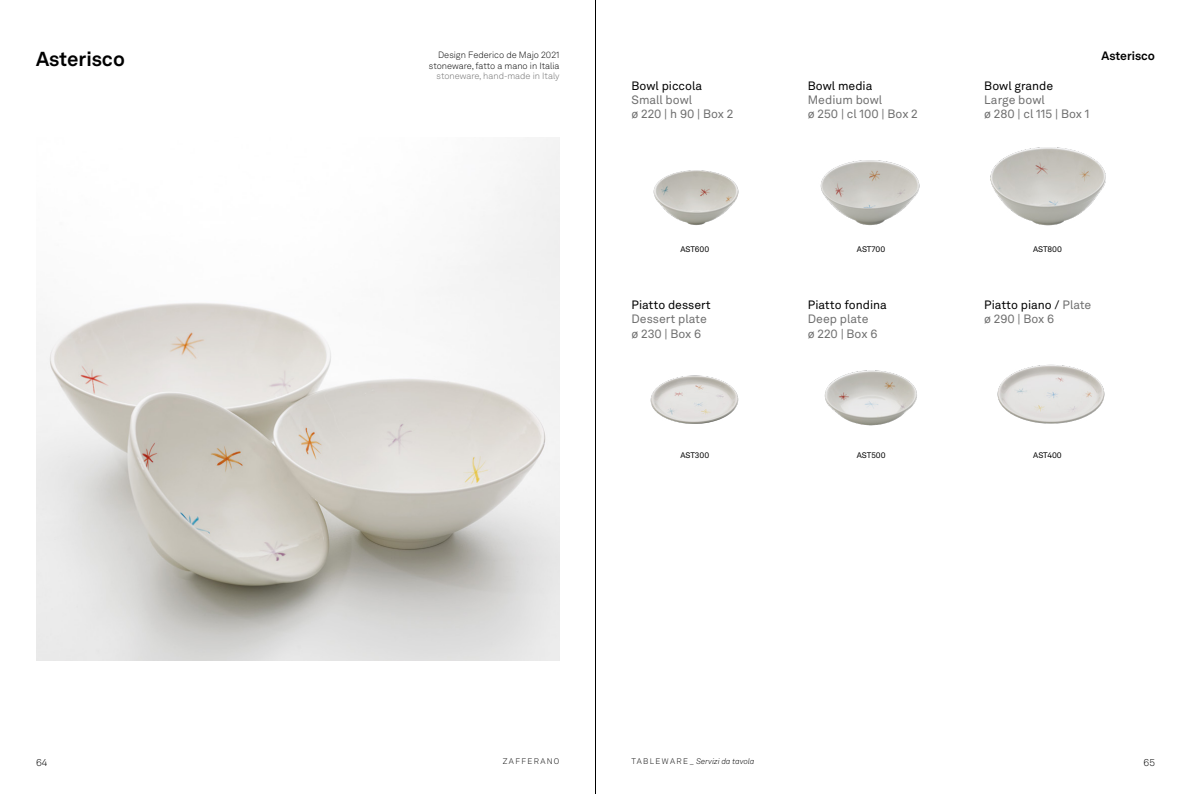
<style>
.page{position:relative;width:1191px;height:794px;background:#fff}
.page>*{position:absolute;margin:0;border:0;box-sizing:border-box;transform-origin:0 0}
.t1{font:700 20px "Akkurat LL";color:#000}
.t2{font:12px/14.4px "Akkurat LL";color:#6f6f6f}
.t3{font:12px "Akkurat LL";color:#000}
.t4{font:700 12px "Akkurat LL";color:#000}
.t5{font:300 10px "Akkurat LL";color:#000}
.t6{font:300 9px/10.8px "Akkurat LL";color:#000;text-align:right}
.t7{font:300 9px "Akkurat LL";color:#6f6f6f}
.t8{font:8px "Akkurat LL";letter-spacing:-.005em;color:#000}
.t9{font:italic 300 8px "Akkurat LL";color:#000}
.t10{font:300 8px "Akkurat LL";letter-spacing:.17em;color:#000}
.s1{color:#000}
.s2{font-style:normal}
</style>
<div class="page">
<hr style="left:595px;top:0;width:1px;height:794px;background:#000">
<img style="left:36px;top:137px;width:523px;height:523px">
<img style="left:653px;top:170px;width:86px;height:55px">
<img style="left:990px;top:147px;width:116px;height:79px">
<img style="left:820px;top:160px;width:100px;height:66px">
<img style="left:824px;top:370px;width:93px;height:56px">
<img style="left:997px;top:364px;width:108px;height:60px">
<img style="left:650px;top:375px;width:89px;height:49px">
<h1 class="t1" style="left:36px;top:44px;width:90px">Asterisco</h1>
<p class="t6" style="left:429px;top:49px;width:132px">Design Federico de Majo 2021 stoneware, fatto a mano in Italia</p>
<p class="t7" style="left:436px;top:70px;width:125px">stoneware, hand-made in Italy</p>
<p class="t3" style="left:631px;top:76px;width:72px">Bowl piccola</p>
<p class="t2" style="left:631px;top:92px;width:103px">Small bowl<br>ø 220 | h 90 | Box 2</p>
<p class="t8" style="left:680px;top:243px;width:30px">AST600</p>
<p class="t3" style="left:631px;top:295px;width:81px">Piatto dessert</p>
<p class="t2" style="left:631px;top:311px;width:77px">Dessert plate ø 230 | Box 6</p>
<p class="t8" style="left:680px;top:450px;width:30px">AST300</p>
<p class="t4" style="left:1101px;top:47px;width:55px">Asterisco</p>
<p class="t3" style="left:808px;top:76px;width:66px">Bowl media</p>
<p class="t2" style="left:808px;top:92px;width:111px">Medium bowl<br>ø 250 | cl 100 | Box 2</p>
<p class="t3" style="left:984px;top:76px;width:71px">Bowl grande</p>
<p class="t2" style="left:984px;top:92px;width:107px">Large bowl<br>ø 280 | cl 115 | Box 1</p>
<p class="t8" style="left:857px;top:243px;width:30px">AST700</p>
<p class="t8" style="left:1033px;top:243px;width:30px">AST800</p>
<p class="t3" style="left:808px;top:295px;width:81px">Piatto fondina</p>
<p class="t2" style="left:808px;top:311px;width:71px">Deep plate ø 220 | Box 6</p>
<p class="t2" style="left:984px;top:297px;width:109px"><span class="s1">Piatto piano /</span> Plate ø 290 | Box 6</p>
<p class="t8" style="left:856px;top:450px;width:30px">AST500</p>
<p class="t8" style="left:1033px;top:450px;width:30px">AST400</p>
<p class="t9" style="left:631px;top:755px;width:124px"><span class="s2">TA B L E W A R E _</span> Servizi da tavola</p>
<p class="t5" style="left:36px;top:755px;width:13px">64</p>
<p class="t10" style="left:503px;top:755px;width:58px">ZAFFERANO</p>
<p class="t5" style="left:1143px;top:755px;width:13px">65</p>
</div>
